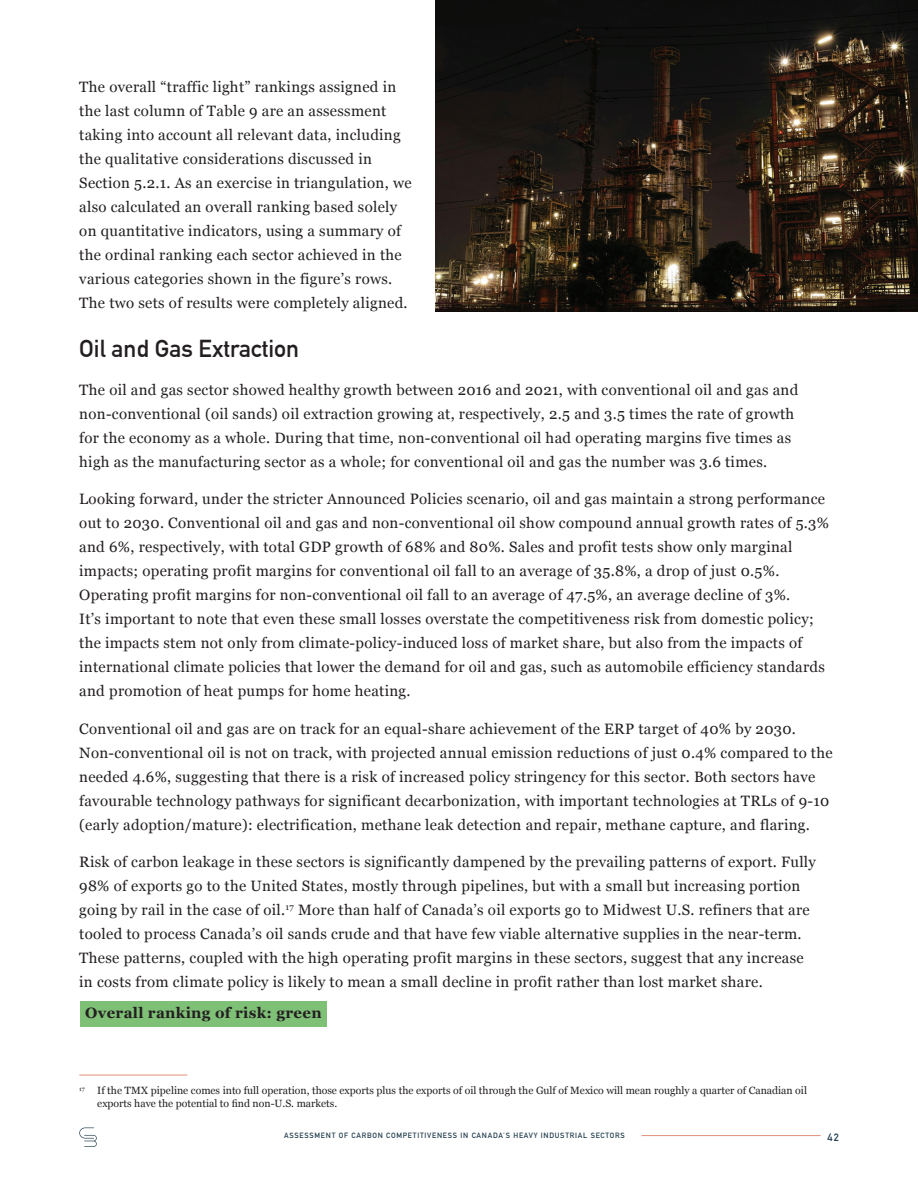
<style>
.page{position:relative;width:918px;height:1188px;background:#fff}
.page>*{position:absolute;margin:0;border:0;box-sizing:border-box;transform-origin:0 0}
.t1{font:700 24px "DIN Alternate";color:#231f20}
.t2{font:15px/24px "Georgia";letter-spacing:.02em;color:#231f20}
.t3{font:700 15px "Georgia";letter-spacing:.02em;color:#231f20}
.t4{font:10.5px/12.6px "Georgia";color:#231f20}
.t5{font:700 10.5px "DIN Alternate";color:#213e4d}
.t6{font:700 7.5px "DIN Alternate";letter-spacing:.1em;color:#213e4d}
</style>
<div class="page">
<svg style="left:79px;top:1128px;width:18px;height:19px"></svg>
<hr style="left:642px;top:1135px;width:179px;height:1px;background:#e09179">
<div style="left:80px;top:1001px;width:247px;height:26px;background:#7fc077"></div>
<hr style="left:79px;top:1075px;width:108px;height:1px;background:#e09179">
<img style="left:435px;top:0;width:483px;height:311px">
<p class="t2" style="left:79px;top:75px;width:334px">The overall “traffic light” rankings assigned in the last column of Table 9 are an assessment taking into account all relevant data, including the qualitative considerations discussed in Section 5.2.1. As an exercise in triangulation, we also calculated an overall ranking based solely on quantitative indicators, using a summary of the ordinal ranking each sector achieved in the various categories shown in the figure’s rows.<br>The two sets of results were completely aligned.</p>
<h1 class="t1" style="left:79px;top:331px;width:221px">Oil and Gas Extraction</h1>
<p class="t2" style="left:79px;top:377px;width:721px">The oil and gas sector showed healthy growth between 2016 and 2021, with conventional oil and gas and non-conventional (oil sands) oil extraction growing at, respectively, 2.5 and 3.5 times the rate of growth for the economy as a whole. During that time, non-conventional oil had operating margins five times as high as the manufacturing sector as a whole; for conventional oil and gas the number was 3.6 times.</p>
<p class="t2" style="left:79px;top:487px;width:751px">Looking forward, under the stricter Announced Policies scenario, oil and gas maintain a strong performance out to 2030. Conventional oil and gas and non-conventional oil show compound annual growth rates of 5.3% and 6%, respectively, with total GDP growth of 68% and 80%. Sales and profit tests show only marginal impacts; operating profit margins for conventional oil fall to an average of 35.8%, a drop of just 0.5%.<br>Operating profit margins for non-conventional oil fall to an average of 47.5%, an average decline of 3%.<br>It’s important to note that even these small losses overstate the competitiveness risk from domestic policy; the impacts stem not only from climate-policy-induced loss of market share, but also from the impacts of international climate policies that lower the demand for oil and gas, such as automobile efficiency standards and promotion of heat pumps for home heating.</p>
<p class="t2" style="left:79px;top:716px;width:755px">Conventional oil and gas are on track for an equal-share achievement of the ERP target of 40% by 2030.<br>Non-conventional oil is not on track, with projected annual emission reductions of just 0.4% compared to the needed 4.6%, suggesting that there is a risk of increased policy stringency for this sector. Both sectors have favourable technology pathways for significant decarbonization, with important technologies at TRLs of 9-10 (early adoption/mature): electrification, methane leak detection and repair, methane capture, and flaring.</p>
<p class="t2" style="left:79px;top:850px;width:738px">Risk of carbon leakage in these sectors is significantly dampened by the prevailing patterns of export. Fully 98% of exports go to the United States, mostly through pipelines, but with a small but increasing portion going by rail in the case of oil.<sup>17</sup> More than half of Canada’s oil exports go to Midwest U.S. refiners that are tooled to process Canada’s oil sands crude and that have few viable alternative supplies in the near-term.<br>These patterns, coupled with the high operating profit margins in these sectors, suggest that any increase in costs from climate policy is likely to mean a small decline in profit rather than lost market share.</p>
<p class="t3" style="left:85px;top:1002px;width:238px">Overall ranking of risk: green</p>
<p class="t4" style="left:97px;top:1084px;width:711px;text-indent:-18px"><sup>17</sup> If the TMX pipeline comes into full operation, those exports plus the exports of oil through the Gulf of Mexico will mean roughly a quarter of Canadian oil exports have the potential to find non-U.S. markets.</p>
<p class="t6" style="left:284px;top:1129px;width:342px">ASSESSMENT OF CARBON COMPETITIVENESS IN CANADA’S HEAVY INDUSTRIAL SECTORS</p>
<p class="t5" style="left:828px;top:1129px;width:13px">42</p>
</div>
